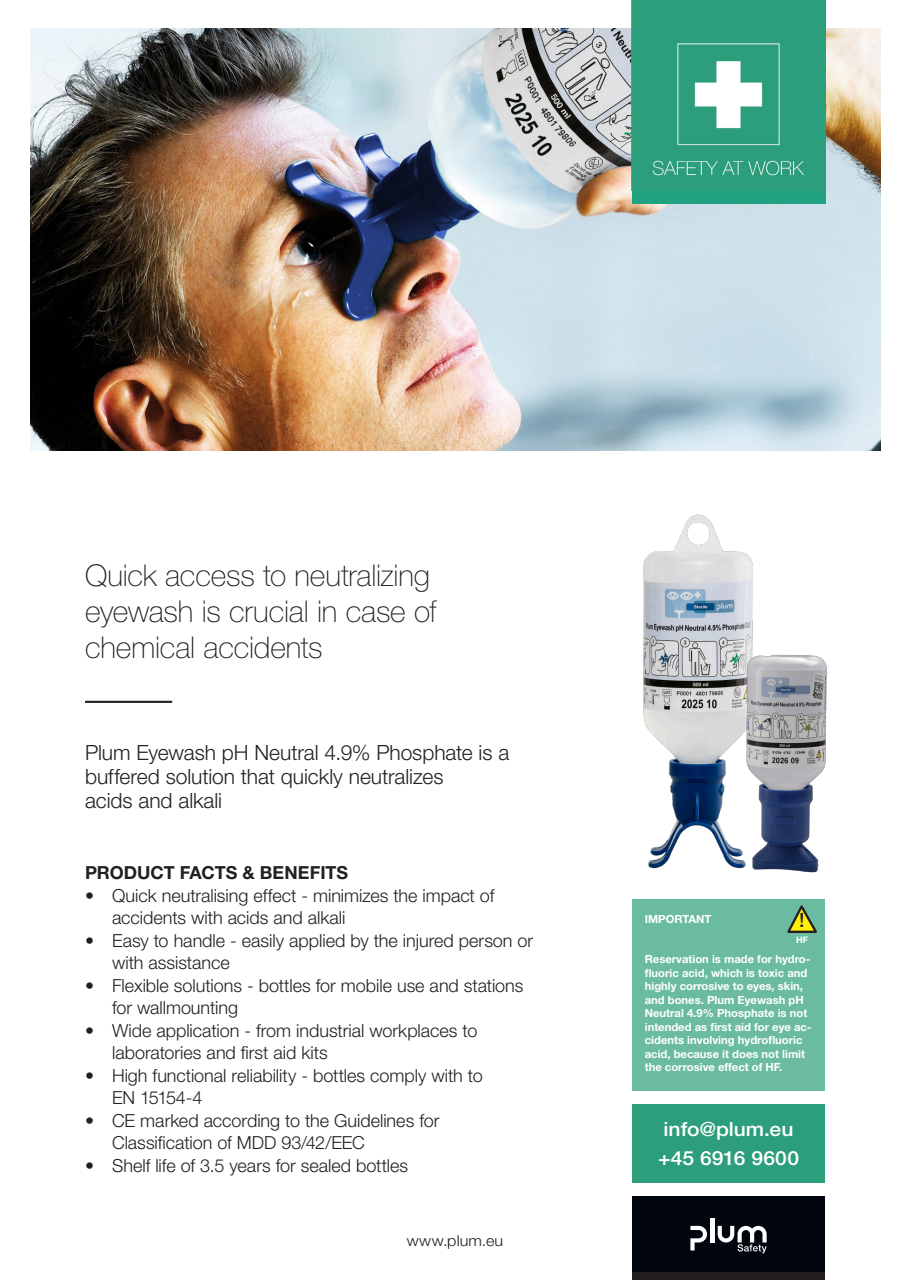
<style>
.page{position:relative;width:910px;height:1280px;background:#fff}
.page>*{position:absolute;margin:0;border:0;box-sizing:border-box;transform-origin:0 0}
.t1{font:100 30px/36px "Helvetica Neue LT Std";letter-spacing:-.005em;color:#231f20}
.t2{font:300 21px "Helvetica Neue LT Std";letter-spacing:-.005em;color:#231f20}
.t3{font:500 19.8px "Helvetica Neue LT Std";color:#231f20}
.t4{font:500 19.5px "Helvetica Neue LT Std";color:#fff;scale:1.08 1}
.t5{font:300 18px/22.5px "Helvetica Neue LT Std";color:#231f20}
.t6{font:700 18px "Helvetica Neue LT Std";color:#231f20}
.t7{font:300 15px "Helvetica Neue LT Std";letter-spacing:.01em;color:#231f20;scale:1.08 1}
.t8{font:700 11.25px/13.5px "Helvetica Neue LT Std";color:#fff}
.overskrift{font:700 9px "Helvetica Neue LT Std";color:#fff}
</style>
<div class="page">
<img style="left:30px;top:29px;width:850px;height:421px">
<div style="left:632px;top:1197px;width:193px;height:83px;background:#231f20"></div>
<div style="left:632px;top:1197px;width:193px;height:75px;background:#01060e"></div>
<hr style="left:710px;top:1218px;width:4px;height:24px;background:#fff">
<svg style="left:690px;top:1226px;width:17px;height:24px"></svg>
<svg style="left:718px;top:1226px;width:49px;height:27px"></svg>
<div style="left:632px;top:0;width:193px;height:203px;background:#20a17f"></div>
<img style="left:632px;top:0;width:193px;height:191px">
<img style="left:643px;top:514px;width:110px;height:355px">
<img style="left:738px;top:644px;width:89px;height:229px">
<hr style="left:85px;top:701px;width:87px;height:2px;background:#231f20">
<div style="left:632px;top:1104px;width:193px;height:79px;background:#2c9e7b"></div>
<div style="left:632px;top:899px;width:193px;height:191px;background:#6bbba2"></div>
<svg style="left:787px;top:905px;width:30px;height:28px"></svg>
<p class="t1" style="left:85px;top:557px;width:353px">Quick access to neutralizing eyewash is crucial in case of</p>
<p class="t1" style="left:85px;top:629px;width:239px">chemical accidents</p>
<p class="t2" style="left:85px;top:740px;width:426px">Plum Eyewash pH Neutral 4.9% Phosphate is a</p>
<p class="t2" style="left:85px;top:764px;width:360px">buffered solution that quickly neutralizes</p>
<p class="t2" style="left:85px;top:788px;width:139px">acids and alkali</p>
<p class="t6" style="left:85px;top:861px;width:265px">PRODUCT FACTS &amp; BENEFITS</p>
<p class="t5" style="left:112px;top:883px;width:384px;text-indent:-27px">• Quick neutralising effect - minimizes the impact of accidents with acids and alkali</p>
<p class="t5" style="left:112px;top:928px;width:423px;text-indent:-27px">• Easy to handle - easily applied by the injured person or with assistance</p>
<p class="t5" style="left:112px;top:973px;width:413px;text-indent:-27px">• Flexible solutions - bottles for mobile use and stations for wallmounting</p>
<p class="t5" style="left:112px;top:1018px;width:367px;text-indent:-27px">• Wide application - from industrial workplaces to laboratories and first aid kits</p>
<p class="t5" style="left:112px;top:1063px;width:372px;text-indent:-27px">• High functional reliability - bottles comply with to<br>EN 15154-4</p>
<p class="t5" style="left:112px;top:1108px;width:329px;text-indent:-27px">• CE marked according to the Guidelines for<br>Classification of MDD 93/42/EEC</p>
<p class="t5" style="left:85px;top:1153px;width:325px">• Shelf life of 3.5 years for sealed bottles</p>
<p class="t7" style="left:407px;top:1231px;width:91px">www.plum.eu</p>
<p class="t3" style="left:799px;top:908px;width:7px">!</p>
<p class="t8" style="left:645px;top:912px;width:68px">IMPORTANT</p>
<p class="t8" style="left:645px;top:952px;width:168px">Reservation is made for hydro&shy;fluoric acid, which is toxic and highly corrosive to eyes, skin, and bones. Plum Eyewash pH<br>Neutral 4.9% Phosphate is not intended as first aid for eye ac&shy;cidents involving hydrofluoric acid, because it does not limit the corrosive effect of HF.</p>
<p class="overskrift" style="left:796px;top:934px;width:13px">HF</p>
<p class="t4" style="left:664px;top:1118px;width:122px">info@plum.eu</p>
<p class="t4" style="left:658px;top:1146px;width:132px">+45 6916 9600</p>
</div>
